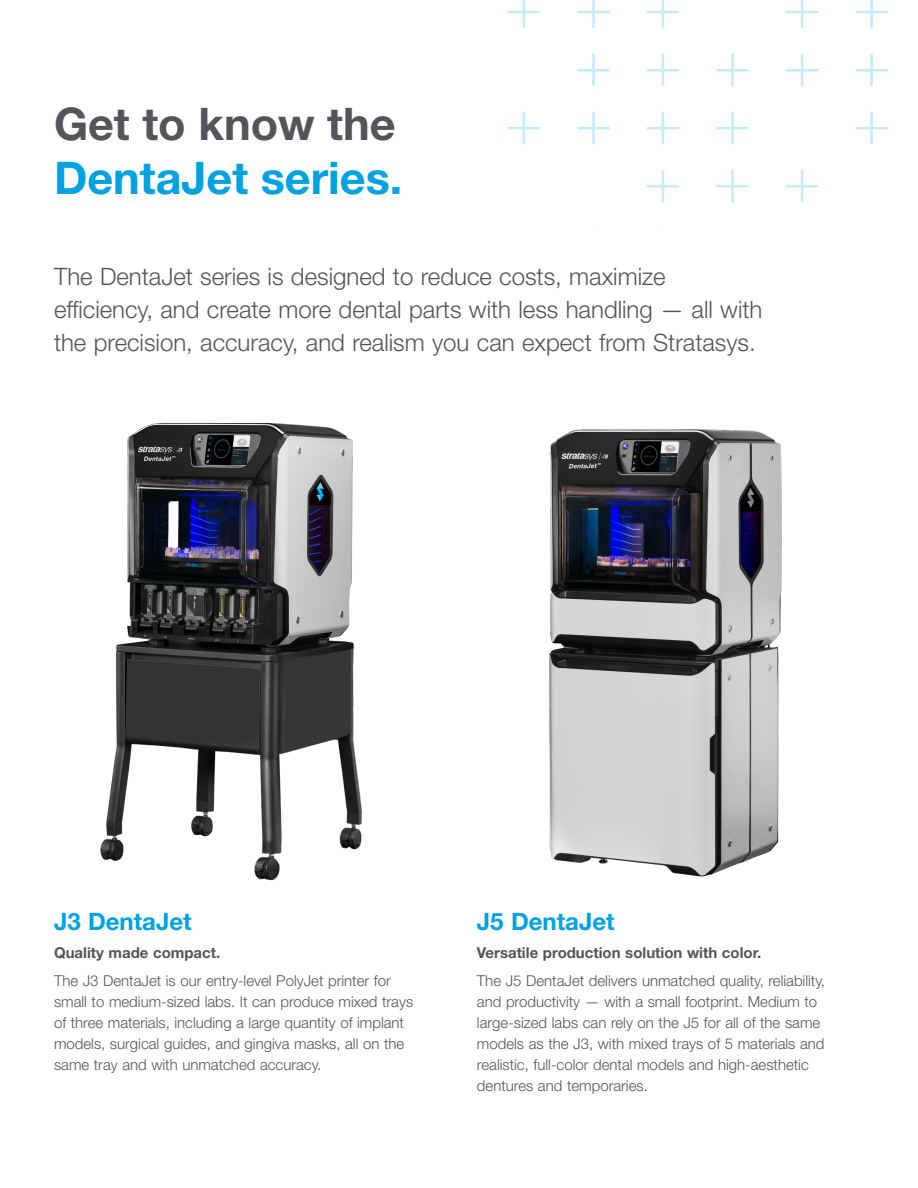
<style>
.page{position:relative;width:918px;height:1188px;background:#fff}
.page>*{position:absolute;margin:0;border:0;box-sizing:border-box;transform-origin:0 0}
.t1{font:700 45px "Helvetica Neue LT Std";color:#00a2e0}
.t2{font:700 45px "Helvetica Neue LT Std";color:#54555a}
.t3{font:300 24px/33px "Helvetica Neue LT Std";color:#54555a}
.t4{font:700 24px "Helvetica Neue LT Std";color:#00a2e0}
.t5{font:300 15px/21px "Helvetica Neue LT Std";color:#54555a}
.t6{font:700 15px "Helvetica Neue LT Std";color:#54555a}
</style>
<div class="page">
<img style="left:507px;top:0;width:381px;height:203px">
<img style="left:100px;top:422px;width:262px;height:459px">
<img style="left:549px;top:429px;width:233px;height:448px">
<h1 class="t2" style="left:54px;top:96px;width:343px">Get to know the</h1>
<h1 class="t1" style="left:54px;top:150px;width:350px">DentaJet series.</h1>
<h2 class="t3" style="left:54px;top:259px;width:710px">The DentaJet series is designed to reduce costs, maximize efficiency, and create more dental parts with less handling — all with the precision, accuracy, and realism you can expect from Stratasys.</h2>
<h2 class="t4" style="left:54px;top:907px;width:139px">J3 DentaJet</h2>
<p class="t6" style="left:54px;top:944px;width:168px">Quality made compact.</p>
<p class="t5" style="left:54px;top:970px;width:361px">The J3 DentaJet is our entry-level PolyJet printer for small to medium-sized labs. It can produce mixed trays of three materials, including a large quantity of implant models, surgical guides, and gingiva masks, all on the same tray and with unmatched accuracy.</p>
<h2 class="t4" style="left:477px;top:907px;width:139px">J5 DentaJet</h2>
<p class="t6" style="left:477px;top:944px;width:286px">Versatile production solution with color.</p>
<p class="t5" style="left:477px;top:970px;width:350px">The J5 DentaJet delivers unmatched quality, reliability, and productivity — with a small footprint. Medium to large-sized labs can rely on the J5 for all of the same models as the J3, with mixed trays of 5 materials and realistic, full-color dental models and high-aesthetic dentures and temporaries.</p>
</div>
